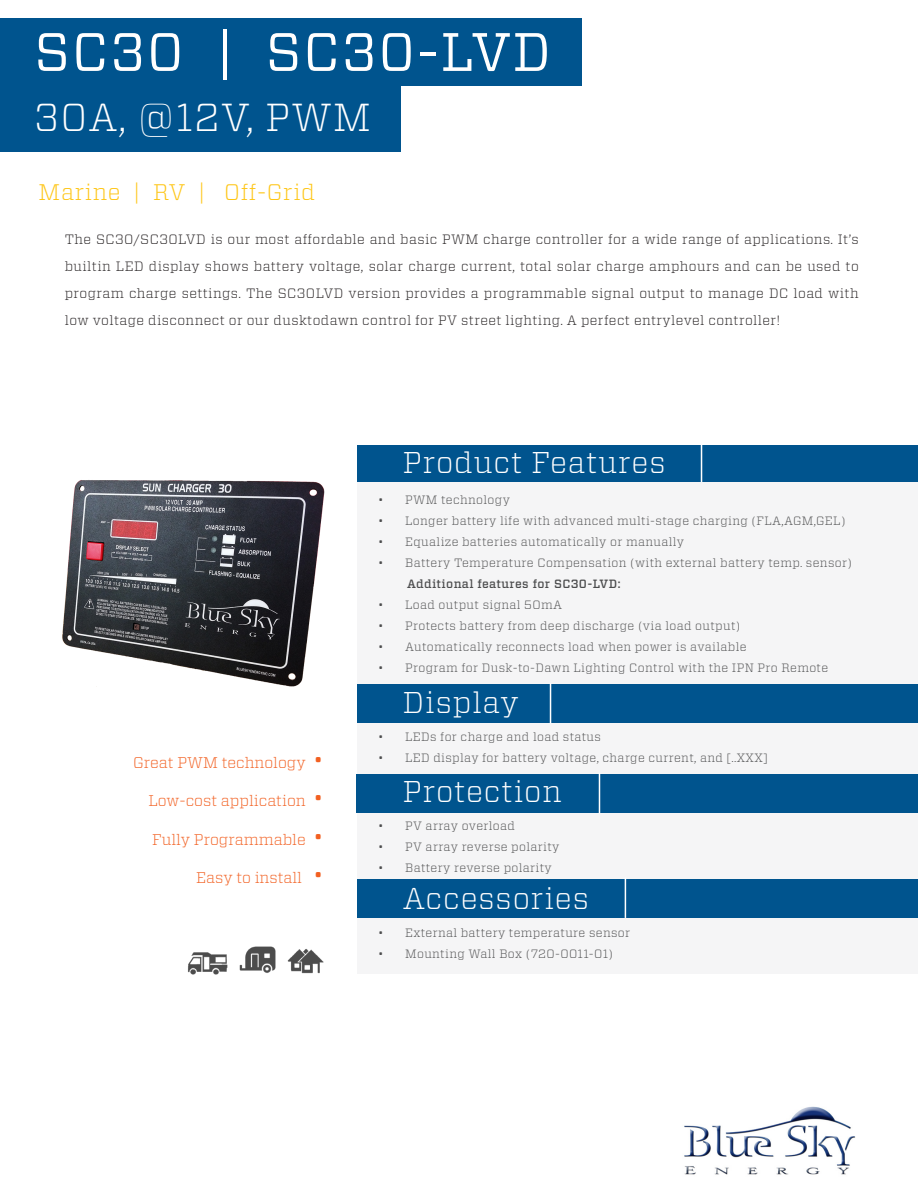
<style>
.page{position:relative;width:918px;height:1188px;background:#fff}
.page>*{position:absolute;margin:0;border:0;box-sizing:border-box;transform-origin:0 0}
.t1{font:54px "Vitesse";letter-spacing:.03em;color:#fff}
.t2{font:300 39px "Vitesse";letter-spacing:.03em;color:#fff}
.t3{font:300 30px "Vitesse";letter-spacing:.03em;color:#fff}
.t4{font:300 22.5px "Vitesse";letter-spacing:.03em;color:#fec514}
.t5{font:300 15.45px "Vitesse";color:#f26021}
.t6{font:300 13.5px/27px "Vitesse";letter-spacing:.03em;color:#231f20;text-align:justify}
.t7{font:300 12px "Vitesse";letter-spacing:.03em;color:#4b4c4d}
.t8{font:500 12px "Vitesse";letter-spacing:.03em;color:#4b4c4d}
.s1{font-size:23.1px}
</style>
<div class="page">
<img style="left:62px;top:480px;width:263px;height:207px">
<div style="left:0;top:18px;width:581px;height:68px;background:#00548e"></div>
<div style="left:0;top:84px;width:400px;height:68px;background:#00548e"></div>
<img style="left:684px;top:1106px;width:172px;height:69px">
<div style="left:357px;top:482px;width:561px;height:492px;background:#f5f5f6"></div>
<div style="left:357px;top:445px;width:561px;height:37px;background:#00548e"></div>
<hr style="left:701px;top:443px;width:1px;height:39px;background:#fff">
<div style="left:357px;top:684px;width:561px;height:39px;background:#00548e"></div>
<hr style="left:550px;top:683px;width:1px;height:40px;background:#fff">
<div style="left:357px;top:880px;width:561px;height:38px;background:#00548e"></div>
<div style="left:356px;top:774px;width:562px;height:38px;background:#00548e"></div>
<hr style="left:599px;top:773px;width:1px;height:40px;background:#fff">
<hr style="left:625px;top:877px;width:1px;height:41px;background:#fff">
<img style="left:188px;top:946px;width:136px;height:29px">
<p class="t1" style="left:34px;top:15px;width:519px">SC30 | SC30-LVD</p>
<p class="t2" style="left:34px;top:90px;width:338px">30A, @12V, PWM</p>
<p class="t4" style="left:39px;top:177px;width:278px">Marine | RV | Off-Grid</p>
<p class="t6" style="left:65px;top:226px;width:796px">The SC30/SC30LVD is our most affordable and basic PWM charge controller for a wide range of applications. It’s builtin LED display shows battery voltage, solar charge current, total solar charge amphours and can be used to program charge settings. The SC30LVD version provides a programmable signal output to manage DC load with low voltage disconnect or our dusktodawn control for PV street lighting. A perfect entrylevel controller!</p>
<p class="t5" style="left:133px;top:752px;width:192px">Great PWM technology <span class="s1">•</span></p>
<p class="t5" style="left:148px;top:790px;width:177px">Low-cost application <span class="s1">•</span></p>
<p class="t5" style="left:152px;top:829px;width:173px">Fully Programmable <span class="s1">•</span></p>
<p class="t5" style="left:196px;top:867px;width:129px">Easy to install <span class="s1">•</span></p>
<p class="t3" style="left:403px;top:442px;width:264px">Product Features</p>
<p class="t7" style="left:378px;top:491px;width:133px">• PWM technology</p>
<p class="t7" style="left:378px;top:512px;width:469px">• Longer battery life with advanced multi-stage charging (FLA,AGM,GEL)</p>
<p class="t7" style="left:378px;top:533px;width:308px">• Equalize batteries automatically or manually</p>
<p class="t7" style="left:378px;top:554px;width:475px">• Battery Temperature Compensation (with external battery temp. sensor)</p>
<p class="t8" style="left:407px;top:576px;width:215px">Additional features for SC30-LVD:</p>
<p class="t7" style="left:378px;top:596px;width:185px">• Load output signal 50mA</p>
<p class="t7" style="left:378px;top:617px;width:364px">• Protects battery from deep discharge (via load output)</p>
<p class="t7" style="left:378px;top:638px;width:370px">• Automatically reconnects load when power is available</p>
<p class="t7" style="left:378px;top:659px;width:452px">• Program for Dusk-to-Dawn Lighting Control with the IPN Pro Remote</p>
<p class="t3" style="left:403px;top:682px;width:117px">Display</p>
<p class="t7" style="left:378px;top:729px;width:224px">• LEDs for charge and load status</p>
<p class="t7" style="left:378px;top:750px;width:391px">• LED display for battery voltage, charge current, and [..XXX]</p>
<p class="t3" style="left:403px;top:771px;width:160px">Protection</p>
<p class="t7" style="left:378px;top:817px;width:138px">• PV array overload</p>
<p class="t7" style="left:378px;top:838px;width:183px">• PV array reverse polarity</p>
<p class="t7" style="left:378px;top:859px;width:175px">• Battery reverse polarity</p>
<p class="t3" style="left:403px;top:877px;width:188px">Accessories</p>
<p class="t7" style="left:378px;top:924px;width:254px">• External battery temperature sensor</p>
<p class="t7" style="left:378px;top:945px;width:236px">• Mounting Wall Box (720-0011-01)</p>
</div>
